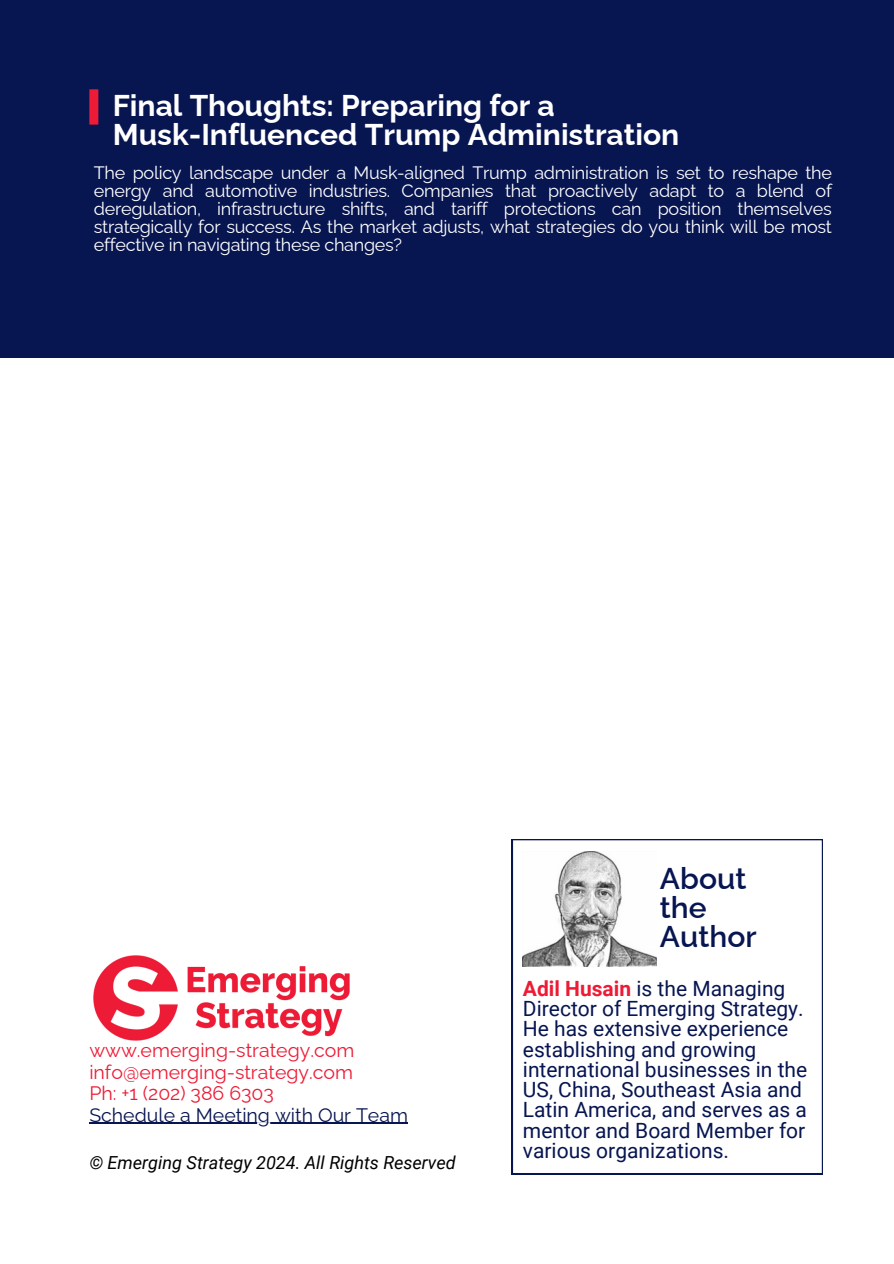
<style>
.page{position:relative;width:894px;height:1264px;background:#fff}
.page>*{position:absolute;margin:0;border:0;box-sizing:border-box;transform-origin:0 0}
.t1{font:700 30px/29.2px "Raleway";color:#fff}
.t2{font:600 30px/29.2px "Raleway";color:#071551}
.t3{font:21px/20.2px "Roboto";color:#071551}
.t4{font:19.5px/21.3px "Raleway";color:#ed1b35;text-align:justify}
.t5{font:19.5px "Raleway";color:#071551}
.t6{font:18px/18px "Raleway";letter-spacing:-.015em;color:#fff;text-align:justify}
.t7{font:italic 18px "Roboto";color:#000}
.s1{font-weight:700;color:#ed1b35}
</style>
<div class="page">
<div style="left:0;top:0;width:893px;height:357px;background:#071551"></div>
<div style="left:89px;top:89px;width:9px;height:36px;background:#ed1b35"></div>
<img style="left:94px;top:955px;width:255px;height:85px">
<svg style="left:512px;top:839px;width:310px;height:335px"></svg>
<img style="left:522px;top:851px;width:134px;height:115px">
<hr style="left:89px;top:1122px;width:319px;height:1px;background:#071551">
<h1 class="t1" style="left:113px;top:91px;width:568px">Final Thoughts: Preparing for a<br>Musk-Influenced Trump Administration</h1>
<p class="t6" style="left:94px;top:163px;width:739px">The policy landscape under a Musk-aligned Trump administration is set to reshape the energy and automotive industries. Companies that proactively adapt to a blend of deregulation, infrastructure shifts, and tariff protections can position themselves strategically for success. As the market adjusts, what strategies do you think will be most effective in navigating these changes?</p>
<p class="t4" style="left:89px;top:1039px;width:266px">www.emerging-strategy.com info@emerging-strategy.com Ph: +1 (202) 386 6303</p>
<p class="t5" style="left:89px;top:1103px;width:320px">Schedule a Meeting with Our Team</p>
<h1 class="t7" style="left:89px;top:1152px;width:368px">© Emerging Strategy 2024. All Rights Reserved</h1>
<h2 class="t2" style="left:659px;top:863px;width:98px">About the<br>Author</h2>
<p class="t3" style="left:522px;top:978px;width:286px"><span class="s1">Adil Husain</span> is the Managing<br>Director of Emerging Strategy.<br>He has extensive experience establishing and growing international businesses in the<br>US, China, Southeast Asia and<br>Latin America, and serves as a mentor and Board Member for various organizations.</p>
</div>
